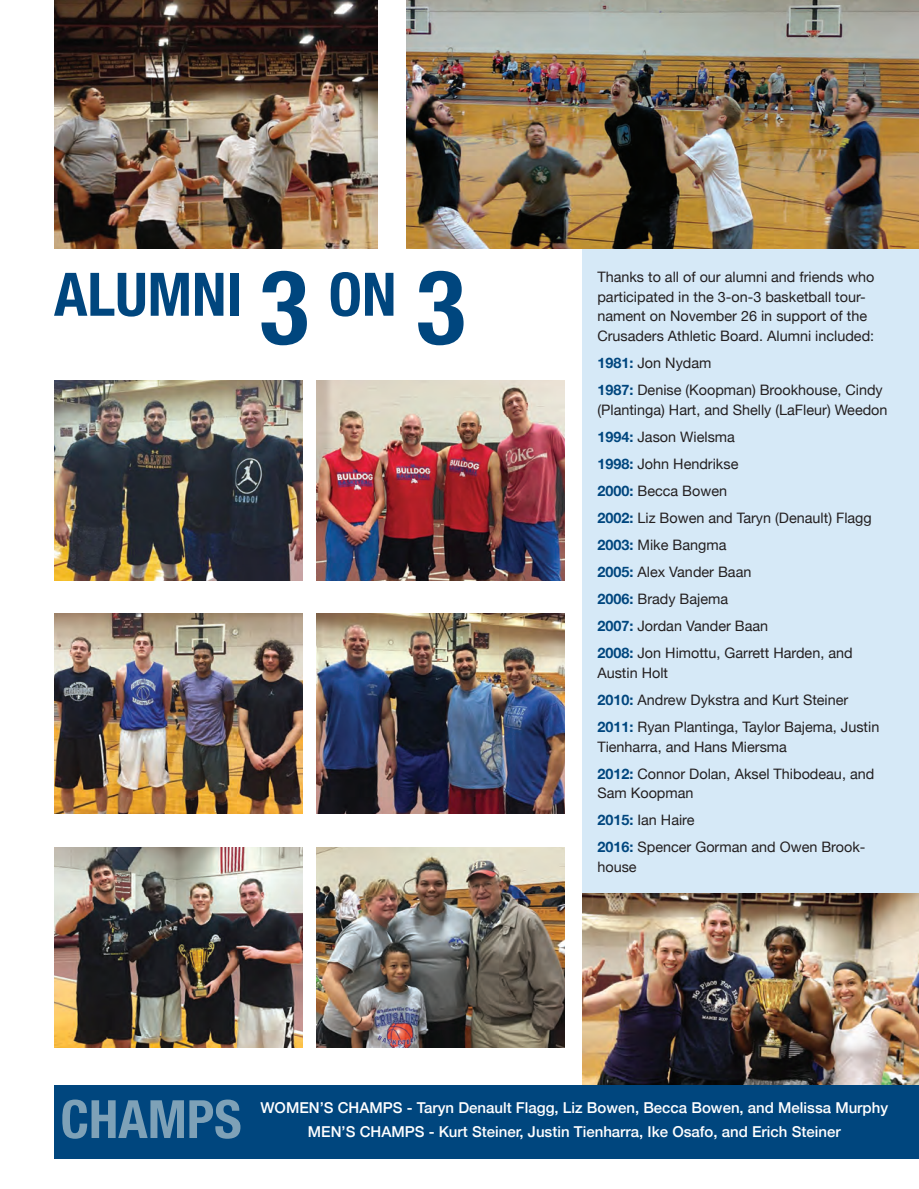
<style>
.page{position:relative;width:919px;height:1189px;background:#fff}
.page>*{position:absolute;margin:0;border:0;box-sizing:border-box;transform-origin:0 0}
.Headers{font:700 condensed 103.2px "Helvetica Neue LT Std";color:#00467e}
.Headers-2{font:700 condensed 60px "Helvetica Neue LT Std";color:#00467e}
.Headers-3{font:700 condensed 52.8px "Helvetica Neue LT Std";color:#7ea1b7}
.Body_Text{font:500 15px "Helvetica Neue";color:#fff}
.Body_Text-2{font:14.4px/19.5px "Helvetica Neue";color:#231f20}
.s1{font-weight:700;color:#00467e}
</style>
<div class="page">
<div style="left:582px;top:242px;width:336px;height:657px;background:#d6e9f7"></div>
<img style="left:582px;top:893px;width:336px;height:191px">
<img style="left:406px;top:0;width:512px;height:248px">
<img style="left:316px;top:847px;width:248px;height:199px">
<img style="left:54px;top:381px;width:248px;height:199px">
<img style="left:54px;top:847px;width:248px;height:199px">
<img style="left:316px;top:380px;width:248px;height:200px">
<img style="left:54px;top:613px;width:248px;height:200px">
<img style="left:316px;top:613px;width:248px;height:200px">
<img style="left:54px;top:0;width:323px;height:248px">
<div style="left:54px;top:1084px;width:864px;height:73px;background:#00467e"></div>
<p class="Headers-2" style="left:54px;top:258px;width:189px">ALUMNI</p>
<p class="Headers" style="left:259px;top:244px;width:207px">3 <sup>ON</sup> 3</p>
<p class="Body_Text-2" style="left:597px;top:268px;width:278px">Thanks to all of our alumni and friends who participated in the 3-on-3 basketball tour&shy;nament on November 26 in support of the Crusaders Athletic Board. Alumni included:</p>
<p class="Body_Text-2" style="left:597px;top:354px;width:115px"><span class="s1">1981:</span> Jon Nydam</p>
<p class="Body_Text-2" style="left:597px;top:381px;width:291px"><span class="s1">1987:</span> Denise (Koopman) Brookhouse, Cindy (Plantinga) Hart, and Shelly (LaFleur) Weedon</p>
<p class="Body_Text-2" style="left:597px;top:427px;width:139px"><span class="s1">1994:</span> Jason Wielsma</p>
<p class="Body_Text-2" style="left:597px;top:454px;width:142px"><span class="s1">1998:</span> John Hendrikse</p>
<p class="Body_Text-2" style="left:597px;top:481px;width:131px"><span class="s1">2000:</span> Becca Bowen</p>
<p class="Body_Text-2" style="left:597px;top:508px;width:276px"><span class="s1">2002:</span> Liz Bowen and Taryn (Denault) Flagg</p>
<p class="Body_Text-2" style="left:597px;top:536px;width:130px"><span class="s1">2003:</span> Mike Bangma</p>
<p class="Body_Text-2" style="left:597px;top:563px;width:155px"><span class="s1">2005:</span> Alex Vander Baan</p>
<p class="Body_Text-2" style="left:597px;top:590px;width:132px"><span class="s1">2006:</span> Brady Bajema</p>
<p class="Body_Text-2" style="left:597px;top:617px;width:172px"><span class="s1">2007:</span> Jordan Vander Baan</p>
<p class="Body_Text-2" style="left:597px;top:644px;width:257px"><span class="s1">2008:</span> Jon Himottu, Garrett Harden, and<br>Austin Holt</p>
<p class="Body_Text-2" style="left:597px;top:690px;width:252px"><span class="s1">2010:</span> Andrew Dykstra and Kurt Steiner</p>
<p class="Body_Text-2" style="left:597px;top:717px;width:283px"><span class="s1">2011:</span> Ryan Plantinga, Taylor Bajema, Justin<br>Tienharra, and Hans Miersma</p>
<p class="Body_Text-2" style="left:597px;top:764px;width:278px"><span class="s1">2012:</span> Connor Dolan, Aksel Thibodeau, and<br>Sam Koopman</p>
<p class="Body_Text-2" style="left:597px;top:810px;width:99px"><span class="s1">2015:</span> Ian Haire</p>
<p class="Body_Text-2" style="left:597px;top:838px;width:269px"><span class="s1">2016:</span> Spencer Gorman and Owen Brook&shy;house</p>
<p class="Headers-3" style="left:60px;top:1086px;width:182px">CHAMPS</p>
<p class="Body_Text" style="left:260px;top:1094px;width:629px">WOMEN’S CHAMPS - Taryn Denault Flagg, Liz Bowen, Becca Bowen, and Melissa Murphy</p>
<p class="Body_Text" style="left:308px;top:1118px;width:534px">MEN’S CHAMPS - Kurt Steiner, Justin Tienharra, Ike Osafo, and Erich Steiner</p>
</div>
